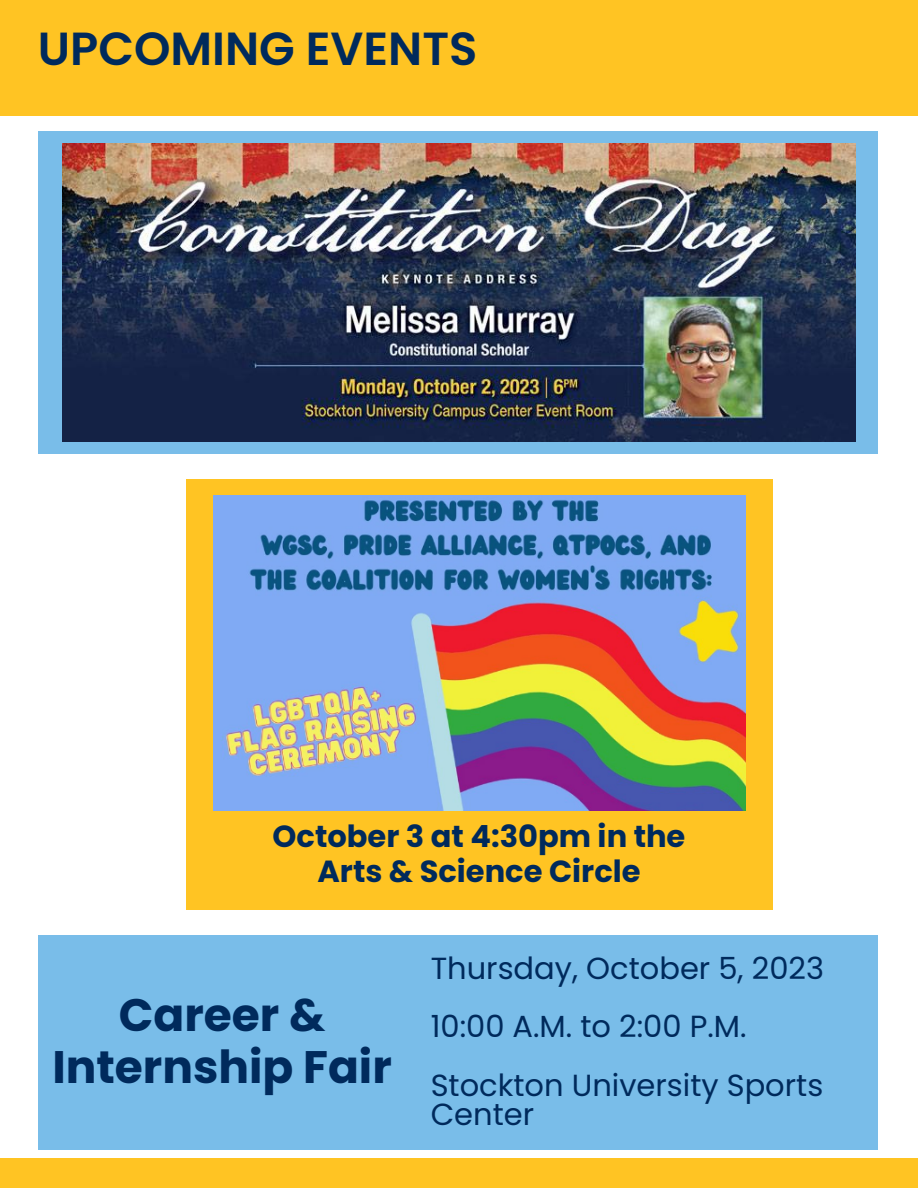
<style>
.page{position:relative;width:918px;height:1188px;background:#fff}
.page>*{position:absolute;margin:0;border:0;box-sizing:border-box;transform-origin:0 0}
.t1{font:600 46.35px "Poppins";color:#002a5c}
.t2{font:700 45.45px/51.8px "Poppins";color:#002a5c;text-align:center}
.t3{font:30.45px/29.2px "Poppins";color:#002a5c}
.t4{font:700 30.45px/34.8px "Poppins";color:#002a5c;text-align:center}
</style>
<div class="page">
<div style="left:0;top:1158px;width:918px;height:30px;background:#ffc423"></div>
<div style="left:0;top:0;width:918px;height:115px;background:#ffc423"></div>
<div style="left:38px;top:131px;width:839px;height:323px;background:#79bde9"></div>
<div style="left:38px;top:935px;width:839px;height:214px;background:#79bde9"></div>
<div style="left:186px;top:479px;width:586px;height:431px;background:#ffc423"></div>
<img style="left:62px;top:144px;width:793px;height:298px">
<img style="left:213px;top:495px;width:532px;height:315px">
<p class="t1" style="left:38px;top:16px;width:441px">UPCOMING EVENTS</p>
<p class="t4" style="left:273px;top:819px;width:414px">October 3 at 4:30pm in the<br>Arts &amp; Science Circle</p>
<p class="t2" style="left:52px;top:989px;width:341px">Career &amp;<br>Internship Fair</p>
<p class="t3" style="left:431px;top:953px;width:395px">Thursday, October 5, 2023</p>
<p class="t3" style="left:431px;top:1012px;width:317px">10:00 A.M. to 2:00 P.M.</p>
<p class="t3" style="left:431px;top:1070px;width:394px">Stockton University Sports<br>Center</p>
</div>
